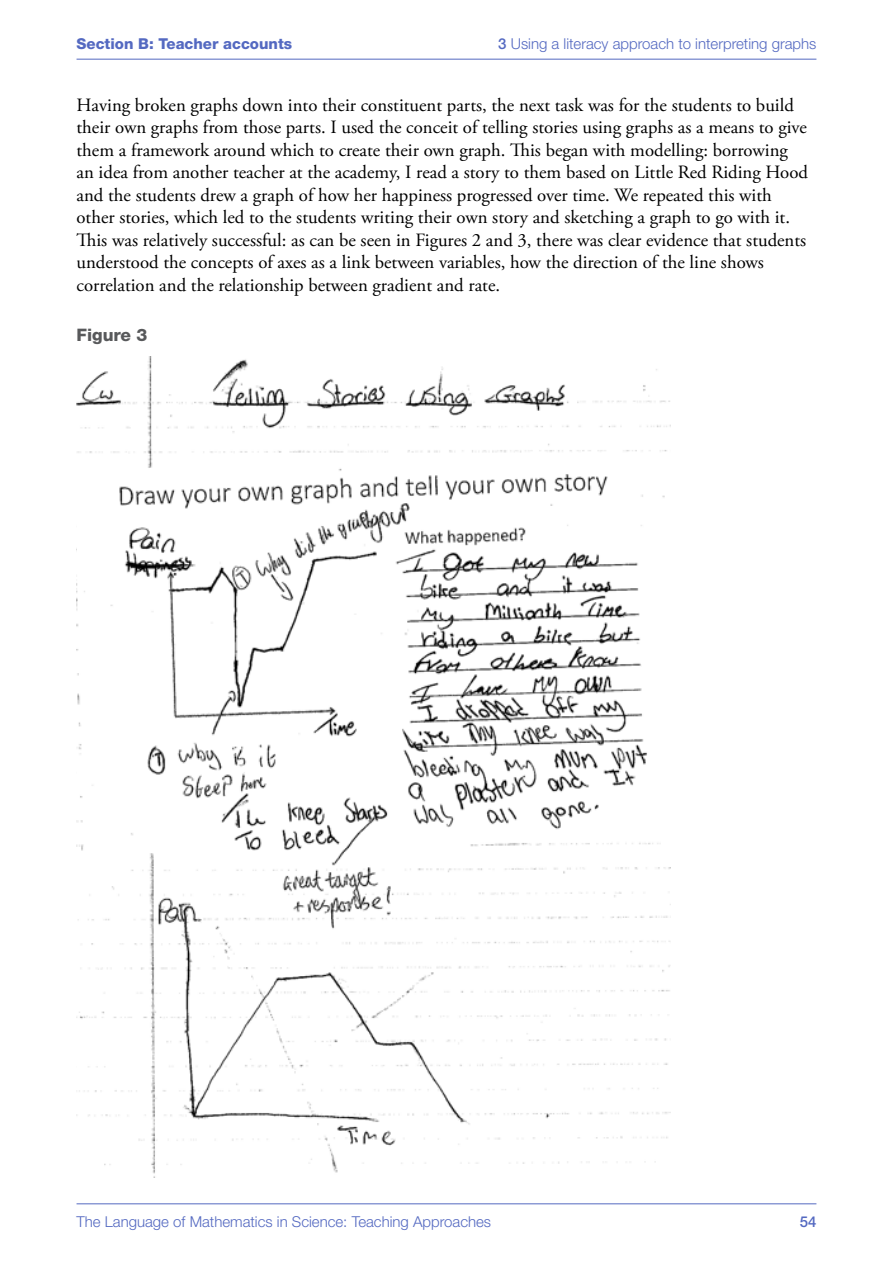
<style>
.page{position:relative;width:893px;height:1263px;background:#fff}
.page>*{position:absolute;margin:0;border:0;box-sizing:border-box;transform-origin:0 0}
.t1{font:18.75px/22.5px "Adobe Garamond Pro";color:#000}
.t2{font:800 17.25px "Helvetica Neue LT Std";color:#58595b}
.t3{font:300 15px "Helvetica Neue LT Std";color:#5469c1}
.t4{font:800 15px "Helvetica Neue LT Std";color:#5469c1}
.t5{font:500 15px "Helvetica Neue LT Std";color:#5469c1}
.s1{font-weight:500}
</style>
<div class="page">
<hr style="left:77px;top:59px;width:739px;height:1px;background:#5469c1">
<hr style="left:77px;top:1203px;width:739px;height:1px;background:#5469c1">
<img style="left:77px;top:357px;width:594px;height:821px">
<p class="t4" style="left:77px;top:35px;width:217px">Section B: Teacher accounts</p>
<p class="t3" style="left:498px;top:34px;width:320px"><span class="s1">3</span> Using a literacy approach to interpreting graphs</p>
<p class="t1" style="left:77px;top:94px;width:733px">Having broken graphs down into their constituent parts, the next task was for the students to build their own graphs from those parts. I used the conceit of telling stories using graphs as a means to give them a framework around which to create their own graph. This began with modelling: borrowing an idea from another teacher at the academy, I read a story to them based on Little Red Riding Hood and the students drew a graph of how her happiness progressed over time. We repeated this with other stories, which led to the students writing their own story and sketching a graph to go with it.<br>This was relatively successful: as can be seen in Figures 2 and 3, there was clear evidence that students understood the concepts of axes as a link between variables, how the direction of the line shows correlation and the relationship between gradient and rate.</p>
<p class="t2" style="left:77px;top:325px;width:72px">Figure 3</p>
<p class="t3" style="left:77px;top:1212px;width:416px">The Language of Mathematics in Science: Teaching Approaches</p>
<p class="t5" style="left:800px;top:1212px;width:18px">54</p>
</div>
